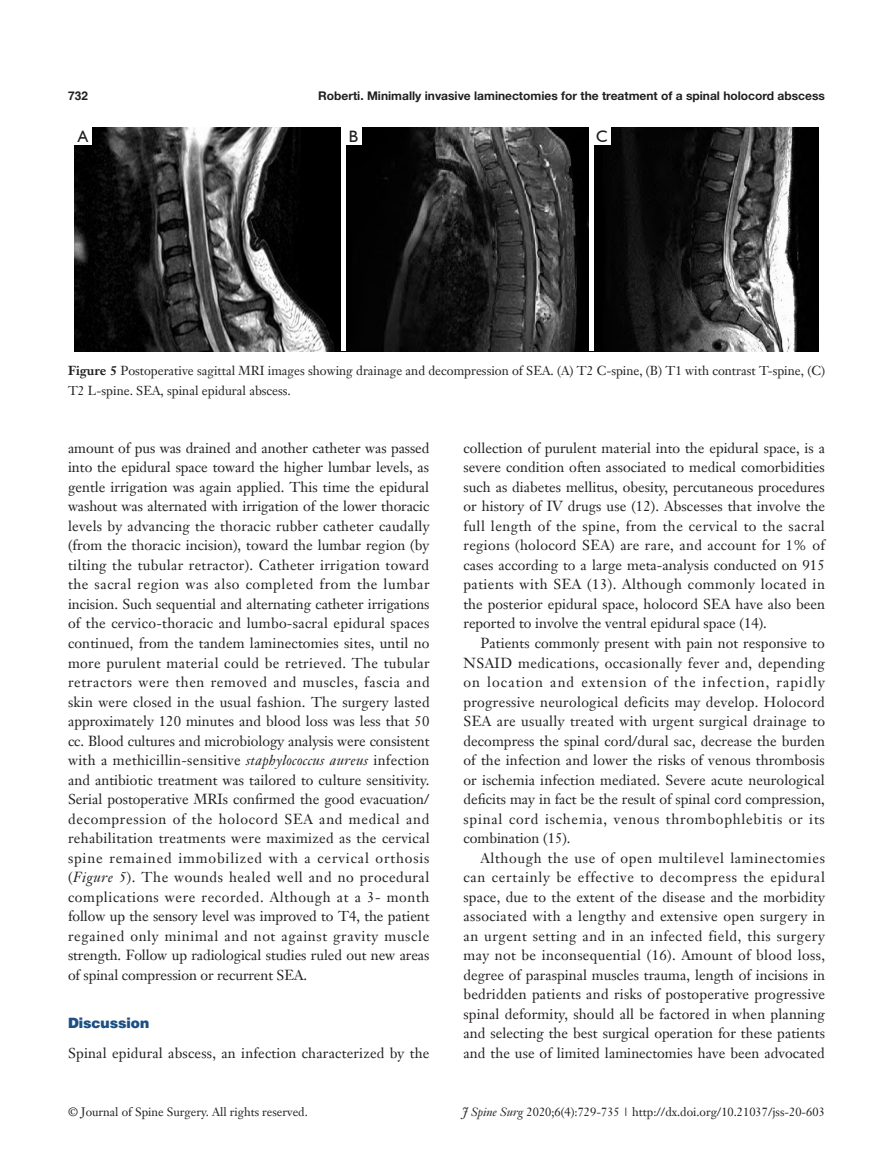
<style>
.page{position:relative;width:893px;height:1170px;background:#fff}
.page>*{position:absolute;margin:0;border:0;box-sizing:border-box;transform-origin:0 0}
.t1{font:16.5px "Humanist 521 BT";color:#231f20}
.t2{font:14.25px/19.5px "Janson Text LT";letter-spacing:.005em;color:#231f20;text-align:justify}
.一级标题-6_5{font:900 14.25px "Helvetica";color:#1c5085}
.t3{font:12.75px/19.5px "Janson Text LT";color:#231f20}
.t4{font:12px "Janson Text LT";color:#231f20}
.t5{font:700 12px "Helvetica Neue LT Pro";color:#231f20}
.t6{font:700 12px "Helvetica";color:#231f20}
.s1{font-weight:700}
.s2{font-style:italic}
</style>
<div class="page">
<img style="left:74px;top:128px;width:745px;height:223px">
<hr style="left:341px;top:128px;width:4px;height:223px;background:#fff">
<div style="left:589px;top:128px;width:5px;height:223px;background:#fff"></div>
<div style="left:74px;top:128px;width:17px;height:17px;background:#fff"></div>
<div style="left:345px;top:128px;width:17px;height:17px;background:#fff"></div>
<div style="left:593px;top:128px;width:17px;height:17px;background:#fff"></div>
<p class="t6" style="left:68px;top:88px;width:22px">732</p>
<p class="t5" style="left:318px;top:88px;width:508px">Roberti. Minimally invasive laminectomies for the treatment of a spinal holocord abscess</p>
<p class="t1" style="left:78px;top:126px;width:12px">A</p>
<p class="t1" style="left:349px;top:126px;width:11px">B</p>
<p class="t1" style="left:596px;top:126px;width:13px">C</p>
<p class="t3" style="left:68px;top:361px;width:758px"><span class="s1">Figure 5</span> Postoperative sagittal MRI images showing drainage and decompression of SEA. (A) T2 C-spine, (B) T1 with contrast T-spine, (C)<br>T2 L-spine. SEA, spinal epidural abscess.</p>
<p class="t2" style="left:68px;top:438px;width:363px">amount of pus was drained and another catheter was passed into the epidural space toward the higher lumbar levels, as gentle irrigation was again applied. This time the epidural washout was alternated with irrigation of the lower thoracic levels by advancing the thoracic rubber catheter caudally (from the thoracic incision), toward the lumbar region (by tilting the tubular retractor). Catheter irrigation toward the sacral region was also completed from the lumbar incision. Such sequential and alternating catheter irrigations of the cervico-thoracic and lumbo-sacral epidural spaces continued, from the tandem laminectomies sites, until no more purulent material could be retrieved. The tubular retractors were then removed and muscles, fascia and skin were closed in the usual fashion. The surgery lasted approximately 120 minutes and blood loss was less that 50 cc. Blood cultures and microbiology analysis were consistent with a methicillin-sensitive <span class="s2">staphylococcus aureus</span> infection and antibiotic treatment was tailored to culture sensitivity.<br>Serial postoperative MRIs confirmed the good evacuation/ decompression of the holocord SEA and medical and rehabilitation treatments were maximized as the cervical spine remained immobilized with a cervical orthosis (<span class="s2">Figure 5</span>). The wounds healed well and no procedural complications were recorded. Although at a 3- month follow up the sensory level was improved to T4, the patient regained only minimal and not against gravity muscle strength. Follow up radiological studies ruled out new areas of spinal compression or recurrent SEA.</p>
<p class="一级标题-6_5" style="left:68px;top:1014px;width:83px">Discussion</p>
<p class="t2" style="left:68px;top:1042px;width:363px">Spinal epidural abscess, an infection characterized by the</p>
<p class="t2" style="left:463px;top:438px;width:363px">collection of purulent material into the epidural space, is a severe condition often associated to medical comorbidities such as diabetes mellitus, obesity, percutaneous procedures or history of IV drugs use (12). Abscesses that involve the full length of the spine, from the cervical to the sacral regions (holocord SEA) are rare, and account for 1% of cases according to a large meta-analysis conducted on 915 patients with SEA (13). Although commonly located in the posterior epidural space, holocord SEA have also been reported to involve the ventral epidural space (14).</p>
<p class="t2" style="left:463px;top:633px;width:363px;text-indent:17px">Patients commonly present with pain not responsive to NSAID medications, occasionally fever and, depending on location and extension of the infection, rapidly progressive neurological deficits may develop. Holocord SEA are usually treated with urgent surgical drainage to decompress the spinal cord/dural sac, decrease the burden of the infection and lower the risks of venous thrombosis or ischemia infection mediated. Severe acute neurological deficits may in fact be the result of spinal cord compression, spinal cord ischemia, venous thrombophlebitis or its combination (15).</p>
<p class="t2" style="left:463px;top:847px;width:363px;text-indent:17px">Although the use of open multilevel laminectomies can certainly be effective to decompress the epidural space, due to the extent of the disease and the morbidity associated with a lengthy and extensive open surgery in an urgent setting and in an infected field, this surgery may not be inconsequential (16). Amount of blood loss, degree of paraspinal muscles trauma, length of incisions in bedridden patients and risks of postoperative progressive spinal deformity, should all be factored in when planning and selecting the best surgical operation for these patients and the use of limited laminectomies have been advocated</p>
<p class="t4" style="left:68px;top:1104px;width:241px">© Journal of Spine Surgery. All rights reserved.</p>
<p class="t4" style="left:462px;top:1104px;width:364px"><span class="s2">J Spine Surg</span> 2020;6(4):729-735 | http://dx.doi.org/10.21037/jss-20-603</p>
</div>
